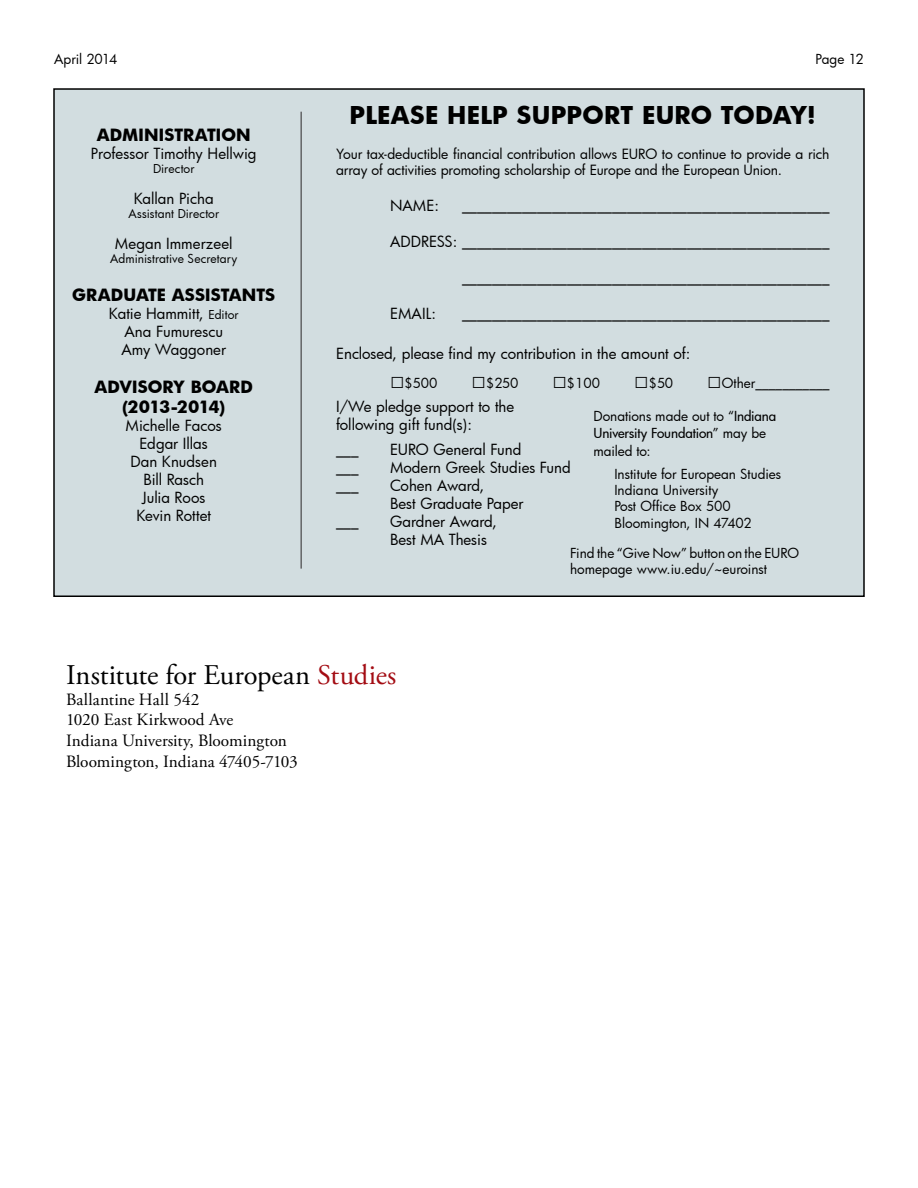
<style>
.page{position:relative;width:918px;height:1188px;background:#fff}
.page>*{position:absolute;margin:0;border:0;box-sizing:border-box;transform-origin:0 0}
.t1{font:28.5px "Adobe Garamond Pro";letter-spacing:-.005em;color:#000}
.t2{font:700 24px "Futura";letter-spacing:-.005em;color:#000}
.t3{font:17.25px/20.7px "Adobe Garamond Pro";color:#000}
.t4{font:700 16.5px/19.8px "Futura";color:#000;text-align:center}
.t5{font:15px/18px "Futura";color:#000}
.t6{font:13.8px/16.5px "Futura";letter-spacing:-.01em;color:#000}
.t7{font:13.5px/16.2px "Futura";color:#000}
.t8{font:500 13.5px/16.2px "Futura";letter-spacing:-.015em;color:#000}
.t9{font:12px "Futura";letter-spacing:.005em;color:#000}
.s1{font-size:12px}
.s2{font-family:"Arial";font-size:24px}
.s3{font-weight:400}
.s4{color:#a30c13}
</style>
<div class="page">
<div style="left:53px;top:88px;width:812px;height:509px;background:#d2dde0;border:2px solid #000"></div>
<hr style="left:300px;top:112px;width:2px;height:457px;background:#636466">
<p class="t7" style="left:54px;top:51px;width:65px">April 2014</p>
<p class="t7" style="left:815px;top:50px;width:50px">Page 12</p>
<p class="t4" style="left:97px;top:124px;width:13px">ADMI</p>
<p class="t4" style="left:144px;top:124px;width:108px">NISTRATION</p>
<p class="t5" style="left:91px;top:144px;width:167px">Professor Timothy Hellwig</p>
<p class="t9" style="left:153px;top:161px;width:43px">Director</p>
<p class="t5" style="left:134px;top:189px;width:81px">Kallan Picha</p>
<p class="t9" style="left:128px;top:206px;width:92px">Assistant Director</p>
<p class="t5" style="left:115px;top:234px;width:119px">Megan Immerzeel</p>
<p class="t9" style="left:110px;top:251px;width:129px">Administrative Secretary</p>
<p class="t4" style="left:72px;top:284px;width:205px">GRADUATE ASSISTANTS</p>
<p class="t5" style="left:109px;top:304px;width:131px;text-align:center">Katie Hammitt, <span class="s1">Editor<br></span>Ana Fumurescu<br>Amy Waggoner</p>
<p class="t4" style="left:95px;top:376px;width:158px">ADVISORY BOARD (2013-2014)</p>
<p class="t5" style="left:126px;top:416px;width:98px;text-align:center">Michelle Facos<br>Edgar Illas<br>Dan Knudsen<br>Bill Rasch<br>Julia Roos<br>Kevin Rottet</p>
<h2 class="t2" style="left:350px;top:98px;width:31px">PLEASE</h2>
<h2 class="t2" style="left:447px;top:98px;width:16px">HEL</h2>
<h2 class="t2" style="left:492px;top:98px;width:168px">P SU PPORT EURO</h2>
<h2 class="t2" style="left:721px;top:98px;width:97px">TODAY!</h2>
<p class="t6" style="left:336px;top:145px;width:495px">Your tax-deductible financial contribution allows EURO to continue to provide a rich array of activities promoting scholarship of Europe and the European Union.</p>
<p class="t5" style="left:390px;top:196px;width:50px">NAME:</p>
<p class="t5" style="left:462px;top:196px;width:369px">_________________________________________________</p>
<p class="t5" style="left:390px;top:232px;width:441px">ADDRESS: _________________________________________________</p>
<p class="t5" style="left:462px;top:268px;width:369px">_________________________________________________</p>
<p class="t5" style="left:390px;top:304px;width:47px">EMAIL:</p>
<p class="t5" style="left:462px;top:304px;width:369px">_________________________________________________</p>
<p class="t5" style="left:336px;top:344px;width:356px">Enclosed, please find my contribution in the amount of:</p>
<p class="t7" style="left:390px;top:374px;width:49px"><span class="s2">□</span>$500</p>
<p class="t7" style="left:472px;top:374px;width:48px"><span class="s2">□</span>$250</p>
<p class="t7" style="left:552px;top:374px;width:49px"><span class="s2">□</span>$100</p>
<p class="t7" style="left:634px;top:374px;width:41px"><span class="s2">□</span>$50</p>
<p class="t7" style="left:707px;top:374px;width:124px"><span class="s2">□</span>Other___________</p>
<p class="t5" style="left:336px;top:397px;width:180px">I/We pledge support to the following gift fund(s):</p>
<p class="t5" style="left:336px;top:440px;width:24px">___</p>
<p class="t8" style="left:594px;top:408px;width:184px"><span class="s3">Donations made out to “</span>Indiana<br>University Foundation<span class="s3">” may be</span></p>
<p class="t7" style="left:614px;top:439px;width:168px;line-height:23.4px;text-indent:-21px">mailed to:<br>Institute for European Studies</p>
<p class="t7" style="left:614px;top:482px;width:139px">Indiana University<br>Post Office Box 500<br>Bloomington, IN 47402</p>
<p class="t7" style="left:570px;top:544px;width:230px">Find the “Give Now” button on the EURO homepage www.iu.edu/~euroinst</p>
<p class="t5" style="left:390px;top:440px;width:133px">EURO General Fund</p>
<p class="t5" style="left:390px;top:458px;width:182px">Modern Greek Studies Fund</p>
<p class="t5" style="left:336px;top:458px;width:24px">___</p>
<p class="t5" style="left:390px;top:476px;width:135px">Cohen Award,<br>Best Graduate Paper</p>
<p class="t5" style="left:336px;top:476px;width:24px">___</p>
<p class="t5" style="left:390px;top:512px;width:108px">Gardner Award,<br>Best MA Thesis</p>
<p class="t5" style="left:336px;top:512px;width:24px">___</p>
<h1 class="t1" style="left:66px;top:658px;width:332px">Institute for European <span class="s4">Studies</span></h1>
<p class="t3" style="left:66px;top:690px;width:233px">Ballantine Hall 542<br>1020 East Kirkwood Ave<br>Indiana University, Bloomington<br>Bloomington, Indiana 47405-7103</p>
</div>
